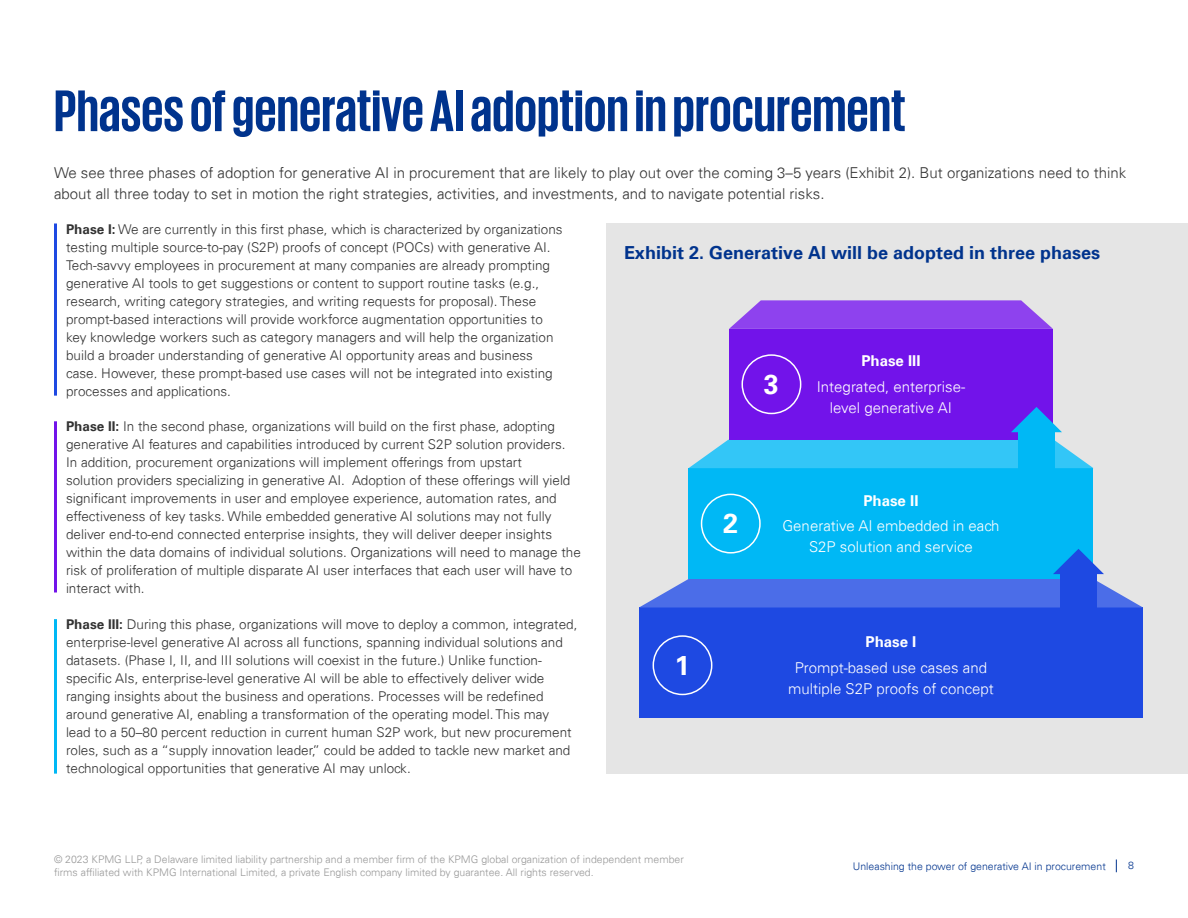
<style>
.page{position:relative;width:1188px;height:918px;background:#fff}
.page>*{position:absolute;margin:0;border:0;box-sizing:border-box;transform-origin:0 0}
.t1{font:700 60px "KPMG";color:#00338d}
.t2{font:700 27px "Univers";color:#fff}
.t3{font:700 18px "Univers";color:#00338d}
.t4{font:300 15px/21px "Univers 45";color:#333}
.t5{font:300 15px/21px "Univers 45";color:#fff;text-align:center}
.t6{font:700 15px "Univers";color:#fff}
.t7{font:300 13.5px/18px "Univers 45";color:#333}
.t8{font:300 10.5px/13.5px "Univers 45";color:#989898}
.t9{font:300 10.5px "Univers 45";color:#00338d}
.s1{font-family:"Univers";font-weight:700}
</style>
<div class="page">
<div style="left:606px;top:224px;width:582px;height:550px;background:#e5e5e5"></div>
<hr style="left:54px;top:421px;width:3px;height:172px;background:#7213ea">
<hr style="left:54px;top:224px;width:3px;height:172px;background:#1e49e2">
<hr style="left:54px;top:619px;width:3px;height:155px;background:#00b8f5">
<div style="left:639px;top:608px;width:504px;height:110px;background:#1e49e2"></div>
<div style="left:688px;top:468px;width:406px;height:111px;background:#00b8f5"></div>
<svg style="left:689px;top:440px;width:404px;height:28px;background:#45c9f5"></svg>
<div style="left:729px;top:329px;width:324px;height:111px;background:#7213ea"></div>
<svg style="left:729px;top:300px;width:324px;height:29px;background:#9754ec"></svg>
<div style="left:653px;top:635px;width:59px;height:60px;border:2px solid #fff;border-radius:50%"></div>
<div style="left:701px;top:494px;width:60px;height:60px;border:2px solid #fff;border-radius:50%"></div>
<div style="left:741px;top:354px;width:60px;height:60px;border:2px solid #fff;border-radius:50%"></div>
<svg style="left:639px;top:549px;width:504px;height:59px"></svg>
<div style="left:1018px;top:432px;width:37px;height:59px;background:#00b8f5"></div>
<svg style="left:1011px;top:407px;width:51px;height:25px"></svg>
<svg style="left:1116px;top:860px;width:1px;height:12px"></svg>
<h1 class="t1" style="left:54px;top:81px;width:853px">Phases of generative AI adoption in procurement</h1>
<p class="t4" style="left:54px;top:163px;width:1074px">We see three phases of adoption for generative AI in procurement that are likely to play out over the coming 3–5 years (Exhibit 2). But organizations need to think about all three today to set in motion the right strategies, activities, and investments, and to navigate potential risks.</p>
<p class="t7" style="left:66px;top:220px;width:498px"><span class="s1">Phase I:</span> We are currently in this first phase, which is characterized by organizations testing multiple source-to-pay (S2P) proofs of concept (POCs) with generative AI.<br>Tech-savvy employees in procurement at many companies are already prompting generative AI tools to get suggestions or content to support routine tasks (e.g., research, writing category strategies, and writing requests for proposal). These prompt-based interactions will provide workforce augmentation opportunities to key knowledge workers such as category managers and will help the organization build a broader understanding of generative AI opportunity areas and business case. However, these prompt-based use cases will not be integrated into existing processes and applications.</p>
<p class="t7" style="left:66px;top:418px;width:516px"><span class="s1">Phase II:</span> In the second phase, organizations will build on the first phase, adopting generative AI features and capabilities introduced by current S2P solution providers.<br>In addition, procurement organizations will implement offerings from upstart<br>solution providers specializing in generative AI. Adoption of these offerings will yield significant improvements in user and employee experience, automation rates, and effectiveness of key tasks. While embedded generative AI solutions may not fully deliver end-to-end connected enterprise insights, they will deliver deeper insights within the data domains of individual solutions. Organizations will need to manage the risk of proliferation of multiple disparate AI user interfaces that each user will have to interact with.</p>
<p class="t7" style="left:66px;top:615px;width:513px"><span class="s1">Phase III:</span> During this phase, organizations will move to deploy a common, integrated, enterprise-level generative AI across all functions, spanning individual solutions and datasets. (Phase I, II, and III solutions will coexist in the future.) Unlike function&shy;specific AIs, enterprise-level generative AI will be able to effectively deliver wide ranging insights about the business and operations. Processes will be redefined around generative AI, enabling a transformation of the operating model. This may<br>lead to a 50–80 percent reduction in current human S2P work, but new procurement roles, such as a “supply innovation leader,” could be added to tackle new market and technological opportunities that generative AI may unlock.</p>
<h3 class="t3" style="left:624px;top:242px;width:478px">Exhibit 2. Generative AI will be adopted in three phases</h3>
<h2 class="t2" style="left:675px;top:649px;width:17px">1</h2>
<h2 class="t2" style="left:764px;top:368px;width:17px">3</h2>
<p class="t6" style="left:861px;top:352px;width:61px">Phase III</p>
<p class="t5" style="left:817px;top:376px;width:150px">Integrated, enterprise&shy;level generative AI</p>
<h2 class="t2" style="left:723px;top:508px;width:17px">2</h2>
<p class="t6" style="left:863px;top:492px;width:57px">Phase II</p>
<p class="t5" style="left:782px;top:515px;width:219px">Generative AI embedded in each<br>S2P solution and service</p>
<p class="t6" style="left:866px;top:633px;width:52px">Phase I</p>
<p class="t5" style="left:788px;top:657px;width:207px">Prompt-based use cases and multiple S2P proofs of concept</p>
<p class="t8" style="left:54px;top:852px;width:631px">© 2023 KPMG LLP, a Delaware limited liability partnership and a member firm of the KPMG global organization of independent member firms affiliated with KPMG International Limited, a private English company limited by guarantee. All rights reserved.</p>
<p class="t9" style="left:853px;top:860px;width:254px">Unleashing the power of generative AI in procurement</p>
<p class="t9" style="left:1128px;top:859px;width:7px">8</p>
</div>
